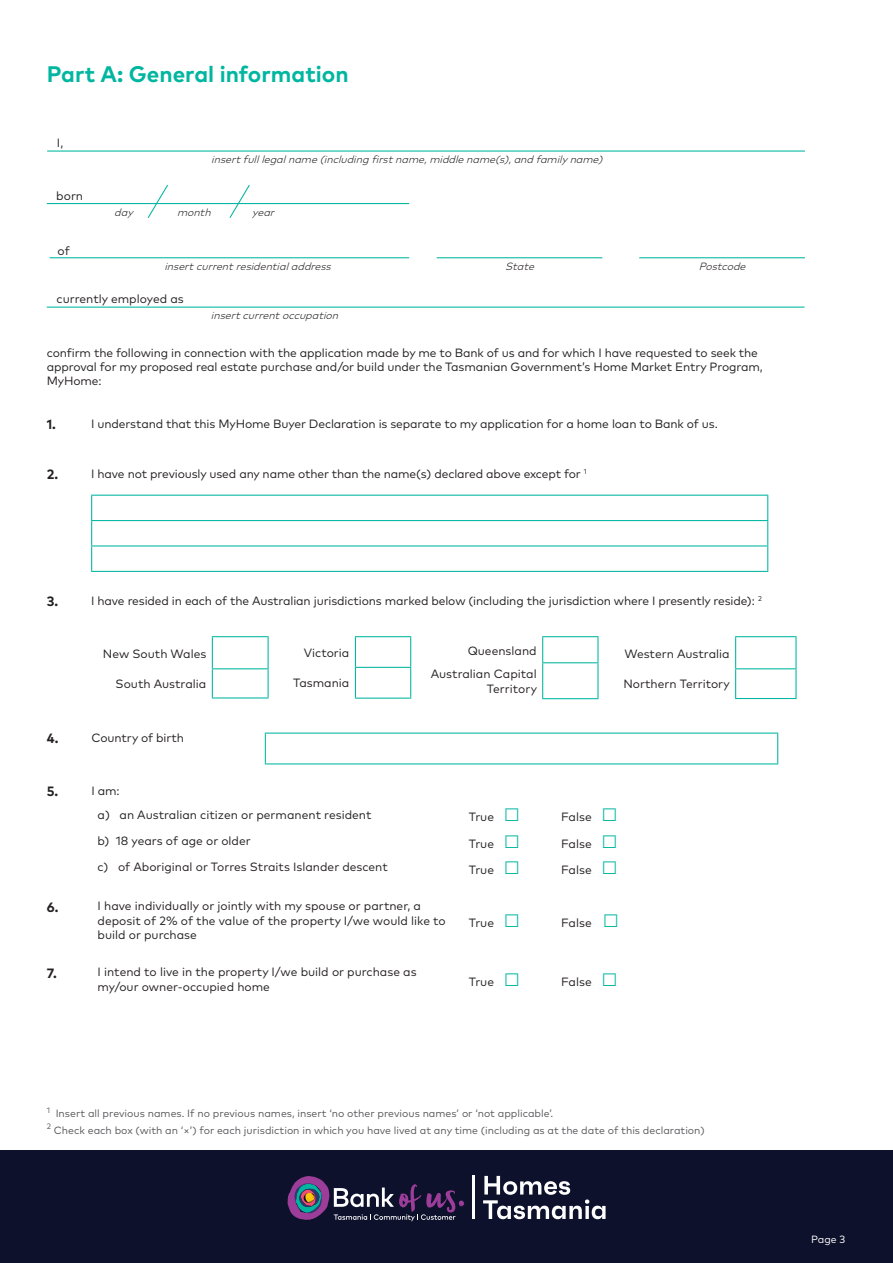
<style>
.page{position:relative;width:893px;height:1263px;background:#fff}
.page>*{position:absolute;margin:0;border:0;box-sizing:border-box;transform-origin:0 0}
.t1{font:700 22.5px "Mark Pro";color:#00b6a0}
.t2{font:700 13.5px "Mark Pro";color:#231f20}
.t3{font:12px/14.4px "Mark Pro";letter-spacing:-.01em;color:#231f20}
.t4{font:10.5px "Mark Pro";color:#57585a}
.t5{font:italic 300 10.5px "Mark Pro";color:#231f20}
.Page_number{font:10.5px "Mark Pro";color:#fff}
.s1{font-weight:300;font-size:18px;color:#00b6a0}
</style>
<div class="page">
<div style="left:0;top:1151px;width:893px;height:112px;background:#0d112c"></div>
<hr style="left:50px;top:257px;width:359px;height:1px;background:#00b6a0">
<hr style="left:47px;top:203px;width:362px;height:1px;background:#00b6a0">
<svg style="left:228px;top:185px;width:23px;height:33px"></svg>
<svg style="left:147px;top:184px;width:22px;height:34px"></svg>
<hr style="left:437px;top:257px;width:165px;height:1px;background:#00b6a0">
<hr style="left:639px;top:257px;width:166px;height:1px;background:#00b6a0">
<hr style="left:47px;top:151px;width:758px;height:1px;background:#00b6a0">
<hr style="left:47px;top:307px;width:757px;height:1px;background:#00b6a0">
<hr style="left:91px;top:495px;width:677px;height:1px;background:#00b6a0">
<hr style="left:91px;top:520px;width:677px;height:1px;background:#00b6a0">
<hr style="left:91px;top:545px;width:677px;height:1px;background:#00b6a0">
<svg style="left:91px;top:496px;width:1px;height:75px"></svg>
<svg style="left:767px;top:496px;width:1px;height:75px"></svg>
<hr style="left:91px;top:571px;width:677px;height:1px;background:#00b6a0">
<hr style="left:265px;top:732px;width:513px;height:2px;background:#00b6a0">
<svg style="left:265px;top:734px;width:1px;height:29px"></svg>
<svg style="left:777px;top:734px;width:1px;height:29px"></svg>
<hr style="left:265px;top:763px;width:513px;height:1px;background:#00b6a0">
<hr style="left:212px;top:636px;width:57px;height:1px;background:#00b6a0">
<hr style="left:268px;top:637px;width:1px;height:31px;background:#00b6a0">
<hr style="left:212px;top:668px;width:57px;height:1px;background:#00b6a0">
<svg style="left:268px;top:669px;width:1px;height:28px"></svg>
<hr style="left:212px;top:697px;width:57px;height:1px;background:#00b6a0">
<hr style="left:212px;top:637px;width:1px;height:31px;background:#00b6a0">
<svg style="left:212px;top:669px;width:1px;height:28px"></svg>
<hr style="left:355px;top:636px;width:56px;height:1px;background:#00b6a0">
<hr style="left:410px;top:637px;width:1px;height:30px;background:#00b6a0">
<hr style="left:355px;top:667px;width:56px;height:1px;background:#00b6a0">
<hr style="left:410px;top:668px;width:1px;height:30px;background:#00b6a0">
<hr style="left:355px;top:698px;width:56px;height:1px;background:#00b6a0">
<hr style="left:355px;top:637px;width:1px;height:30px;background:#00b6a0">
<hr style="left:355px;top:668px;width:1px;height:30px;background:#00b6a0">
<hr style="left:542px;top:636px;width:56px;height:1px;background:#00b6a0">
<svg style="left:597px;top:637px;width:1px;height:25px"></svg>
<hr style="left:542px;top:662px;width:56px;height:1px;background:#00b6a0">
<hr style="left:597px;top:663px;width:1px;height:35px;background:#00b6a0">
<hr style="left:542px;top:698px;width:56px;height:1px;background:#00b6a0">
<svg style="left:542px;top:637px;width:1px;height:25px"></svg>
<hr style="left:542px;top:663px;width:1px;height:35px;background:#00b6a0">
<hr style="left:735px;top:636px;width:61px;height:1px;background:#00b6a0">
<hr style="left:795px;top:637px;width:1px;height:31px;background:#00b6a0">
<hr style="left:735px;top:668px;width:61px;height:1px;background:#00b6a0">
<svg style="left:795px;top:669px;width:1px;height:29px"></svg>
<hr style="left:735px;top:698px;width:61px;height:1px;background:#00b6a0">
<hr style="left:735px;top:637px;width:1px;height:31px;background:#00b6a0">
<svg style="left:735px;top:669px;width:1px;height:29px"></svg>
<svg style="left:288px;top:1176px;width:176px;height:45px"></svg>
<svg style="left:483px;top:1176px;width:123px;height:43px"></svg>
<hr style="left:473px;top:1176px;width:2px;height:43px;background:#fff">
<p class="t1" style="left:47px;top:57px;width:303px">Part A: General information</p>
<p class="t3" style="left:57px;top:134px;width:8px">I,</p>
<p class="t3" style="left:56px;top:188px;width:28px">born</p>
<p class="t3" style="left:58px;top:242px;width:14px">of</p>
<p class="t5" style="left:211px;top:152px;width:396px">insertfulllegalname(includingfirstname,middlename(s),andfamilyname)</p>
<p class="t5" style="left:114px;top:204px;width:24px">day</p>
<p class="t5" style="left:177px;top:204px;width:39px">month</p>
<p class="t5" style="left:252px;top:204px;width:27px">year</p>
<p class="t5" style="left:164px;top:258px;width:172px">insertcurrentresidentialaddress</p>
<p class="t5" style="left:505px;top:258px;width:34px">State</p>
<p class="t5" style="left:699px;top:258px;width:52px">Postcode</p>
<p class="t3" style="left:57px;top:290px;width:129px">currently employed as</p>
<p class="t5" style="left:211px;top:308px;width:133px">insertcurrentoccupation</p>
<p class="t3" style="left:47px;top:344px;width:717px">confirm the following in connection with the application made by me to Bank of us and for which I have requested to seek the approval for my proposed real estate purchase and/or build under the Tasmanian Government’s Home Market Entry Program,<br>MyHome:</p>
<p class="t3" style="left:91px;top:415px;width:628px">I understand that this MyHome Buyer Declaration is separate to my application for a home loan to Bank of us.</p>
<p class="t3" style="left:91px;top:466px;width:497px">I have not previously used any name other than the name(s) declared above except for <sup>1</sup></p>
<p class="t2" style="left:47px;top:414px;width:11px">1.</p>
<p class="t2" style="left:47px;top:464px;width:13px">2.</p>
<p class="t2" style="left:47px;top:591px;width:13px">3.</p>
<p class="t3" style="left:91px;top:593px;width:672px">I have resided in each of the Australian jurisdictions marked below (including the jurisdiction where I presently reside): <sup>2</sup></p>
<p class="t3" style="left:103px;top:645px;width:105px">New South Wales</p>
<p class="t3" style="left:116px;top:676px;width:92px">South Australia</p>
<p class="t3" style="left:304px;top:644px;width:47px">Victoria</p>
<p class="t3" style="left:293px;top:675px;width:58px">Tasmania</p>
<p class="t3" style="left:468px;top:642px;width:70px">Queensland</p>
<p class="t3" style="left:431px;top:666px;width:108px;text-align:right">Australian Capital<br>Territory</p>
<p class="t3" style="left:624px;top:645px;width:107px">Western Australia</p>
<p class="t3" style="left:623px;top:676px;width:108px">Northern Territory</p>
<p class="t2" style="left:47px;top:728px;width:13px">4.</p>
<p class="t3" style="left:92px;top:730px;width:94px">Country of birth</p>
<p class="t2" style="left:47px;top:781px;width:13px">5.</p>
<p class="t3" style="left:92px;top:782px;width:30px">I am:</p>
<p class="t2" style="left:47px;top:897px;width:13px">6.</p>
<p class="t3" style="left:98px;top:806px;width:275px">a) an Australian citizen or permanent resident</p>
<p class="t3" style="left:469px;top:809px;width:53px">True <span class="s1">□</span></p>
<p class="t3" style="left:561px;top:809px;width:58px">False <span class="s1">□</span></p>
<p class="t3" style="left:98px;top:833px;width:155px">b) 18 years of age or older</p>
<p class="t3" style="left:469px;top:835px;width:53px">True <span class="s1">□</span></p>
<p class="t3" style="left:561px;top:835px;width:58px">False <span class="s1">□</span></p>
<p class="t3" style="left:98px;top:859px;width:292px">c) of Aboriginal or Torres Straits Islander descent</p>
<p class="t3" style="left:469px;top:861px;width:53px">True <span class="s1">□</span></p>
<p class="t3" style="left:561px;top:861px;width:58px">False <span class="s1">□</span></p>
<p class="t3" style="left:98px;top:898px;width:350px">I have individually or jointly with my spouse or partner, a deposit of 2% of the value of the property I/we would like to build or purchase</p>
<p class="t3" style="left:469px;top:915px;width:53px">True <span class="s1">□</span></p>
<p class="t3" style="left:561px;top:915px;width:60px">False <span class="s1">□</span></p>
<p class="t2" style="left:47px;top:962px;width:12px">7.</p>
<p class="t3" style="left:98px;top:964px;width:321px">I intend to live in the property I/we build or purchase as my/our owner-occupied home</p>
<p class="t3" style="left:469px;top:973px;width:53px">True <span class="s1">□</span></p>
<p class="t3" style="left:561px;top:973px;width:58px">False <span class="s1">□</span></p>
<p class="t4" style="left:47px;top:1106px;width:508px"><sup>1</sup> Insert all previous names. If no previous names, insert ‘no other previous names’ or ‘not applicable’.</p>
<p class="t4" style="left:47px;top:1122px;width:660px"><sup>2</sup> Check each box (with an ‘×’) for each jurisdiction in which you have lived at any time (including as at the date of this declaration)</p>
<p class="Page_number" style="left:811px;top:1231px;width:36px">Page 3</p>
</div>
